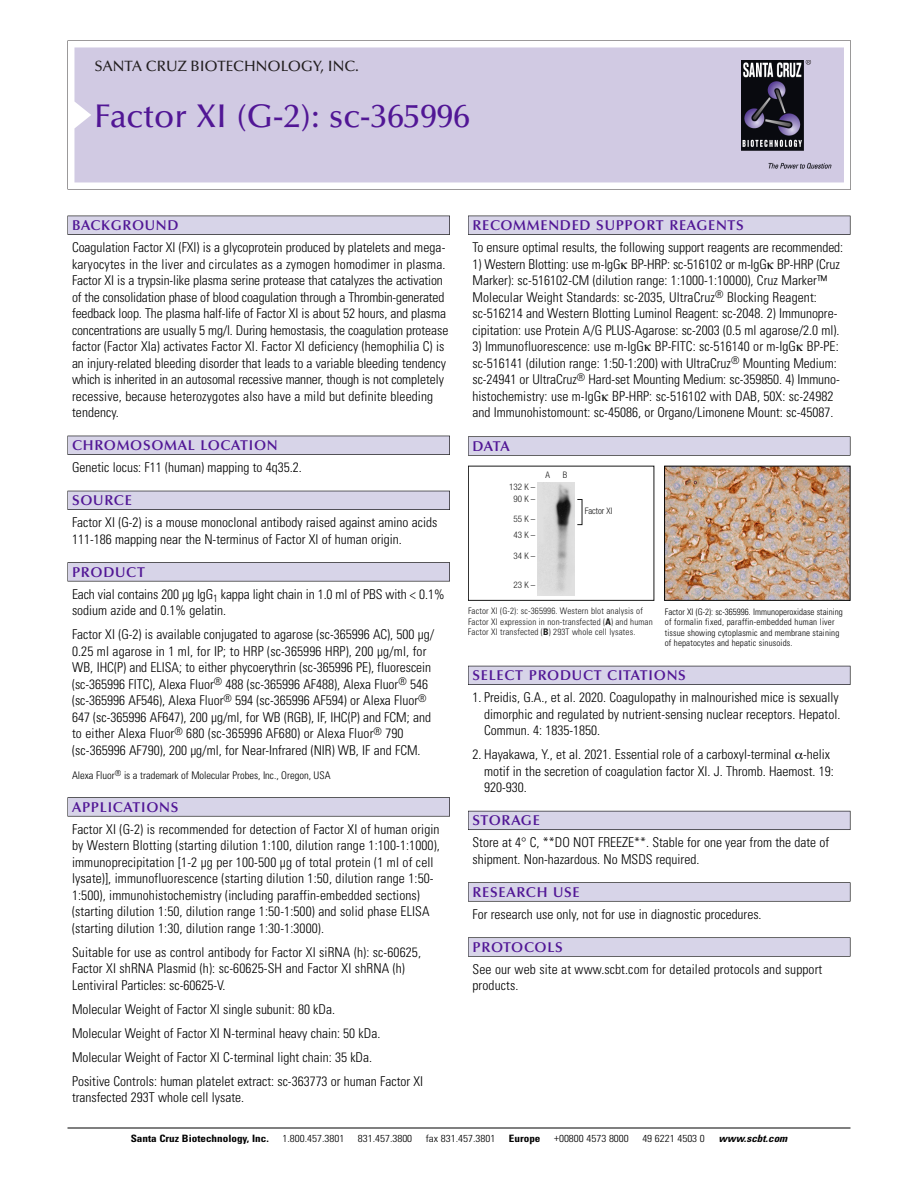
<style>
.page{position:relative;width:918px;height:1188px;background:#fff}
.page>*{position:absolute;margin:0;border:0;box-sizing:border-box;transform-origin:0 0}
.t1{font:500 33px "Optima";color:#511695}
.t2{font:500 15px "Optima";color:#231f20}
.t3{font:600 14.25px "Optima";letter-spacing:.05em;color:#511695}
.t4{font:300 condensed 13.5px/16.5px "Univers";color:#000}
.t5{font:300 condensed 10.5px "Univers";color:#000}
.t6{font:300 condensed 10.2px "Univers";color:#000;scale:1.1 1}
.t7{font:700 condensed 10.2px "Univers";color:#000;scale:1.1 1}
.t8{font:italic 700 condensed 10.2px "Univers";color:#000;scale:1.1 1}
.t9{font:300 condensed 9px/10.5px "Univers";letter-spacing:.015em;color:#000}
.t10{font:300 condensed 9px/10.5px "Univers";letter-spacing:.015em;color:#191919}
.t11{font:300 condensed 9px/12px "Helvetica Neue";color:#191919;text-align:center}
.s1{font-weight:700}
</style>
<div class="page">
<svg style="left:68px;top:40px;width:783px;height:149px"></svg>
<div style="left:74px;top:47px;width:770px;height:135px;background:#d1cae3"></div>
<img style="left:741px;top:60px;width:90px;height:108px">
<div style="left:68px;top:216px;width:382px;height:19px;background:#535256"></div>
<div style="left:68px;top:216px;width:381px;height:18px;background:#d7d4e8"></div>
<div style="left:68px;top:436px;width:382px;height:19px;background:#525156"></div>
<div style="left:68px;top:436px;width:381px;height:18px;background:#d7d4e8"></div>
<div style="left:68px;top:491px;width:382px;height:19px;background:#515057"></div>
<div style="left:68px;top:491px;width:381px;height:18px;background:#d7d4e8"></div>
<div style="left:68px;top:562px;width:382px;height:19px;background:#575659"></div>
<div style="left:68px;top:563px;width:381px;height:18px;background:#d7d4e8"></div>
<svg style="left:68px;top:797px;width:382px;height:20px"></svg>
<div style="left:68px;top:798px;width:381px;height:18px;background:#d7d4e8"></div>
<div style="left:468px;top:216px;width:382px;height:19px;background:#535256"></div>
<div style="left:468px;top:216px;width:382px;height:18px;background:#d7d4e8"></div>
<div style="left:468px;top:436px;width:382px;height:20px;background:#666"></div>
<div style="left:468px;top:437px;width:382px;height:18px;background:#d7d4e8"></div>
<div style="left:468px;top:666px;width:382px;height:19px;background:#535259"></div>
<div style="left:468px;top:666px;width:382px;height:18px;background:#d7d4e8"></div>
<div style="left:468px;top:811px;width:382px;height:19px;background:#595860"></div>
<div style="left:468px;top:811px;width:382px;height:18px;background:#d7d4e8"></div>
<div style="left:468px;top:882px;width:382px;height:20px;background:#676767"></div>
<div style="left:468px;top:883px;width:382px;height:18px;background:#d7d4e8"></div>
<div style="left:468px;top:937px;width:382px;height:20px;background:#666"></div>
<div style="left:468px;top:938px;width:382px;height:18px;background:#d7d4e8"></div>
<hr style="left:68px;top:1128px;width:782px;height:1px;background:#000">
<div style="left:468px;top:466px;width:186px;height:135px;border:1px solid #191919"></div>
<img style="left:538px;top:483px;width:37px;height:112px">
<img style="left:666px;top:468px;width:182px;height:131px">
<div style="left:664px;top:466px;width:186px;height:135px;border:1px solid #000"></div>
<p class="t2" style="left:94px;top:60px;width:266px">SANTA CRUZ BIOTECHNOLOGY, INC.</p>
<p class="t1" style="left:94px;top:102px;width:377px">Factor XI (G-2): sc-365996</p>
<p class="t3" style="left:72px;top:219px;width:108px">BACKGROUND</p>
<p class="t4" style="left:72px;top:240px;width:378px">Coagulation Factor XI (FXI) is a glycoprotein produced by platelets and mega&shy;karyocytes in the liver and circulates as a zymogen homodimer in plasma.<br>Factor XI is a trypsin-like plasma serine protease that catalyzes the activation of the consolidation phase of blood coagulation through a Thrombin-generated feedback loop. The plasma half-life of Factor XI is about 52 hours, and plasma concentrations are usually 5 mg/l. During hemostasis, the coagulation protease factor (Factor XIa) activates Factor XI. Factor XI deficiency (hemophilia C) is an injury-related bleeding disorder that leads to a variable bleeding tendency which is inherited in an autosomal recessive manner, though is not completely recessive, because heterozygotes also have a mild but definite bleeding tendency.</p>
<p class="t3" style="left:72px;top:439px;width:207px">CHROMOSOMAL LOCATION</p>
<p class="t4" style="left:72px;top:460px;width:231px">Genetic locus: F11 (human) mapping to 4q35.2.</p>
<p class="t3" style="left:72px;top:494px;width:61px">SOURCE</p>
<p class="t4" style="left:72px;top:516px;width:367px">Factor XI (G-2) is a mouse monoclonal antibody raised against amino acids<br>111-186 mapping near the N-terminus of Factor XI of human origin.</p>
<p class="t3" style="left:72px;top:566px;width:74px">PRODUCT</p>
<p class="t4" style="left:72px;top:587px;width:374px">Each vial contains 200 µg IgG<sub>1</sub> kappa light chain in 1.0 ml of PBS with &lt; 0.1% sodium azide and 0.1% gelatin.</p>
<p class="t4" style="left:72px;top:628px;width:364px">Factor XI (G-2) is available conjugated to agarose (sc-365996 AC), 500 µg/ 0.25 ml agarose in 1 ml, for IP; to HRP (sc-365996 HRP), 200 µg/ml, for WB, IHC(P) and ELISA; to either phycoerythrin (sc-365996 PE), fluorescein (sc-365996 FITC), Alexa Fluor<sup>®</sup> 488 (sc-365996 AF488), Alexa Fluor<sup>®</sup> 546 (sc-365996 AF546), Alexa Fluor<sup>®</sup> 594 (sc-365996 AF594) or Alexa Fluor<sup>® </sup>647 (sc-365996 AF647), 200 µg/ml, for WB (RGB), IF, IHC(P) and FCM; and to either Alexa Fluor<sup>®</sup> 680 (sc-365996 AF680) or Alexa Fluor<sup>®</sup> 790 (sc-365996 AF790), 200 µg/ml, for Near-Infrared (NIR) WB, IF and FCM.</p>
<p class="t5" style="left:72px;top:771px;width:260px">Alexa Fluor<sup>®</sup> is a trademark of Molecular Probes, Inc., Oregon, USA</p>
<p class="t3" style="left:72px;top:801px;width:108px">APPLICATIONS</p>
<p class="t4" style="left:72px;top:822px;width:369px">Factor XI (G-2) is recommended for detection of Factor XI of human origin by Western Blotting (starting dilution 1:100, dilution range 1:100-1:1000), immunoprecipitation [1-2 µg per 100-500 µg of total protein (1 ml of cell lysate)], immunofluorescence (starting dilution 1:50, dilution range 1:50- 1:500), immunohistochemistry (including paraffin-embedded sections) (starting dilution 1:50, dilution range 1:50-1:500) and solid phase ELISA (starting dilution 1:30, dilution range 1:30-1:3000).</p>
<p class="t4" style="left:72px;top:945px;width:351px">Suitable for use as control antibody for Factor XI siRNA (h): sc-60625,<br>Factor XI shRNA Plasmid (h): sc-60625-SH and Factor XI shRNA (h)<br>Lentiviral Particles: sc-60625-V.</p>
<p class="t4" style="left:72px;top:1002px;width:265px">Molecular Weight of Factor XI single subunit: 80 kDa.</p>
<p class="t4" style="left:72px;top:1026px;width:310px">Molecular Weight of Factor XI N-terminal heavy chain: 50 kDa.</p>
<p class="t4" style="left:72px;top:1050px;width:302px">Molecular Weight of Factor XI C-terminal light chain: 35 kDa.</p>
<p class="t4" style="left:72px;top:1074px;width:353px">Positive Controls: human platelet extract: sc-363773 or human Factor XI transfected 293T whole cell lysate.</p>
<p class="t3" style="left:473px;top:219px;width:273px">RECOMMENDED SUPPORT REAGENTS</p>
<p class="t4" style="left:473px;top:240px;width:372px">To ensure optimal results, the following support reagents are recommended:</p>
<p class="t4" style="left:473px;top:257px;width:369px">1) Western Blotting: use m-IgG BP-HRP: sc-516102 or m-IgG BP-HRP (Cruz Marker): sc-516102-CM (dilution range: 1:1000-1:10000), Cruz Marker™ Molecular Weight Standards: sc-2035, UltraCruz<sup>®</sup> Blocking Reagent: sc-516214 and Western Blotting Luminol Reagent: sc-2048. 2) Immunopre&shy;cipitation: use Protein A/G PLUS-Agarose: sc-2003 (0.5 ml agarose/2.0 ml).</p>
<p class="t4" style="left:473px;top:339px;width:369px">3) Immunofluorescence: use m-IgG BP-FITC: sc-516140 or m-IgG BP-PE: sc-516141 (dilution range: 1:50-1:200) with UltraCruz<sup>®</sup> Mounting Medium: sc-24941 or UltraCruz<sup>®</sup> Hard-set Mounting Medium: sc-359850. 4) Immuno&shy;histochemistry: use m-IgG BP-HRP: sc-516102 with DAB, 50X: sc-24982 and Immunohistomount: sc-45086, or Organo/Limonene Mount: sc-45087.</p>
<p class="t3" style="left:473px;top:440px;width:39px">DATA</p>
<p class="t11" style="left:509px;top:482px;width:28px">132 K –<br>90K–</p>
<p class="t11" style="left:514px;top:511px;width:23px;line-height:16.5px;text-align:left">55K–<br>43K–</p>
<p class="t11" style="left:514px;top:551px;width:23px">34K–</p>
<p class="t11" style="left:514px;top:579px;width:23px">23K–</p>
<p class="t11" style="left:545px;top:470px;width:6px">A</p>
<p class="t11" style="left:563px;top:470px;width:6px">B</p>
<p class="t11" style="left:585px;top:505px;width:29px">Factor XI</p>
<p class="t10" style="left:468px;top:607px;width:186px">Factor XI (G-2): sc-365996. Western blot analysis of<br>Factor XI expression in non-transfected (<span class="s1">A</span>) and human<br>Factor XI transfected (<span class="s1">B</span>) 293T whole cell lysates.</p>
<p class="t9" style="left:665px;top:607px;width:179px">Factor XI (G-2): sc-365996. Immunoperoxidase staining of formalin fixed, paraffin-embedded human liver tissue showing cytoplasmic and membrane staining of hepatocytes and hepatic sinusoids.</p>
<p class="t3" style="left:473px;top:669px;width:215px">SELECT PRODUCT CITATIONS</p>
<p class="t4" style="left:484px;top:691px;width:358px;text-indent:-12px">1. Preidis, G.A., et al. 2020. Coagulopathy in malnourished mice is sexually dimorphic and regulated by nutrient-sensing nuclear receptors. Hepatol.<br>Commun. 4: 1835-1850.</p>
<p class="t4" style="left:484px;top:748px;width:351px;text-indent:-12px">2. Hayakawa, Y., et al. 2021. Essential role of a carboxyl-terminal -helix motif in the secretion of coagulation factor XI. J. Thromb. Haemost. 19:<br>920-930.</p>
<p class="t3" style="left:473px;top:814px;width:69px">STORAGE</p>
<p class="t4" style="left:473px;top:836px;width:358px">Store at 4° C, **DO NOT FREEZE**. Stable for one year from the date of shipment. Non-hazardous. No MSDS required.</p>
<p class="t3" style="left:473px;top:886px;width:109px">RESEARCH USE</p>
<p class="t4" style="left:473px;top:907px;width:291px">For research use only, not for use in diagnostic procedures.</p>
<p class="t3" style="left:473px;top:941px;width:92px">PROTOCOLS</p>
<p class="t4" style="left:473px;top:962px;width:351px">See our web site at www.scbt.com for detailed protocols and support products.</p>
<p class="t7" style="left:131px;top:1135px;width:127px">Santa Cruz Biotechnology, Inc.</p>
<p class="t6" style="left:282px;top:1135px;width:58px">1.800.457.3801</p>
<p class="t6" style="left:358px;top:1135px;width:51px">831.457.3800</p>
<p class="t6" style="left:426px;top:1135px;width:65px">fax 831.457.3801</p>
<p class="t7" style="left:509px;top:1135px;width:30px">Europe</p>
<p class="t6" style="left:554px;top:1135px;width:69px">+00800 4573 8000</p>
<p class="t6" style="left:642px;top:1135px;width:58px">49 6221 4503 0</p>
<p class="t8" style="left:719px;top:1135px;width:66px">www.scbt.com</p>
</div>
